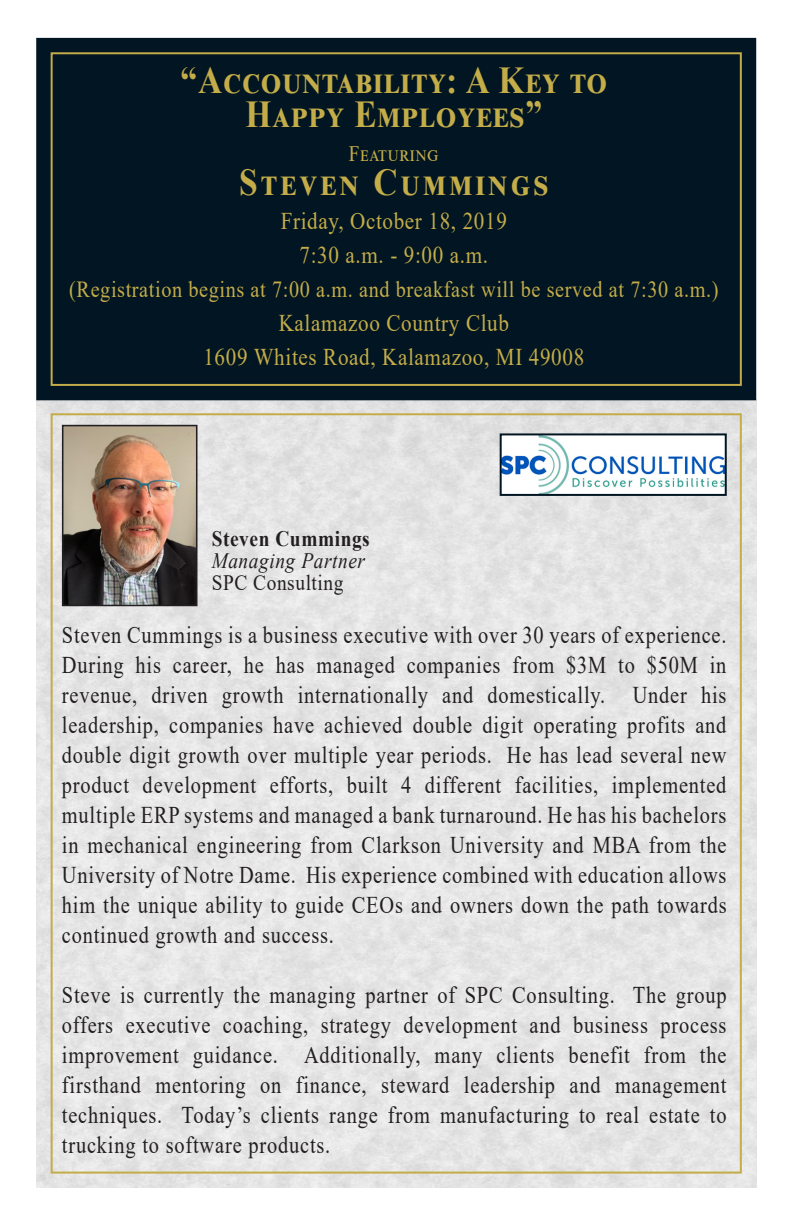
<style>
.page{position:relative;width:792px;height:1224px;background:#fff}
.page>*{position:absolute;margin:0;border:0;box-sizing:border-box;transform-origin:0 0}
.t1{font:700 38px/34px "Times New Roman";letter-spacing:.03em;color:#c4ac49;text-align:center;scale:.88 1}
.t2{font:700 38px "Times New Roman";letter-spacing:.11em;color:#c4ac49;scale:.88 1}
.t3{font:24px/30px "Times New Roman";letter-spacing:.04em;color:#231f20;text-align:justify;scale:.85 1}
.t4{font:24px/34px "Times New Roman";letter-spacing:.03em;color:#c4ac49;text-align:center;scale:.88 1}
.t5{font:23px "Times New Roman";letter-spacing:.03em;color:#c4ac49;scale:.88 1}
.t6{font:italic 22px "Times New Roman";letter-spacing:.03em;color:#231f20;scale:.88 1}
.t7{font:700 22px "Times New Roman";letter-spacing:.03em;color:#231f20;scale:.88 1}
.t8{font:22px "Times New Roman";letter-spacing:.03em;color:#231f20;scale:.88 1}
.t9{font:22px "Times New Roman";letter-spacing:.03em;color:#c4ac49;scale:.88 1}
</style>
<div class="page">
<div style="left:36px;top:38px;width:720px;height:362px;background:#011622"></div>
<div style="left:51px;top:52px;width:691px;height:334px;border:2px solid #c4ac49"></div>
<img style="left:65px;top:428px;width:130px;height:175px">
<div style="left:62px;top:425px;width:136px;height:181px;border:2px solid #231f20"></div>
<img style="left:503px;top:436px;width:221px;height:57px">
<div style="left:500px;top:433px;width:227px;height:63px;border:2px solid #011622"></div>
<h1 class="t1" style="left:180px;top:64px;width:486px">“Accountability: A Key to<br>Happy Employees”</h1>
<p class="t9" style="left:349px;top:142px;width:103px">Featuring</p>
<h1 class="t2" style="left:239px;top:162px;width:353px">Steven Cummings</h1>
<p class="t4" style="left:281px;top:204px;width:258px">Friday, October 18, 2019<br>7:30 a.m. - 9:00 a.m.</p>
<p class="t5" style="left:69px;top:277px;width:739px">(Registration begins at 7:00 a.m. and breakfast will be served at 7:30 a.m.)</p>
<p class="t4" style="left:203px;top:306px;width:434px">Kalamazoo Country Club<br>1609 Whites Road, Kalamazoo, MI 49008</p>
<p class="t7" style="left:212px;top:527px;width:181px">Steven Cummings</p>
<p class="t6" style="left:212px;top:549px;width:176px">Managing Partner</p>
<p class="t8" style="left:212px;top:571px;width:151px">SPC Consulting</p>
<p class="t3" style="left:62px;top:620px;width:784px">Steven Cummings is a business executive with over 30 years of experience.<br>During his career, he has managed companies from $3M to $50M in revenue, driven growth internationally and domestically. Under his leadership, companies have achieved double digit operating profits and double digit growth over multiple year periods. He has lead several new product development efforts, built 4 different facilities, implemented multiple ERP systems and managed a bank turnaround. He has his bachelors in mechanical engineering from Clarkson University and MBA from the University of Notre Dame. His experience combined with education allows him the unique ability to guide CEOs and owners down the path towards continued growth and success.</p>
<p class="t3" style="left:62px;top:980px;width:783px">Steve is currently the managing partner of SPC Consulting. The group offers executive coaching, strategy development and business process improvement guidance. Additionally, many clients benefit from the firsthand mentoring on finance, steward leadership and management techniques. Today’s clients range from manufacturing to real estate to trucking to software products.</p>
</div>
